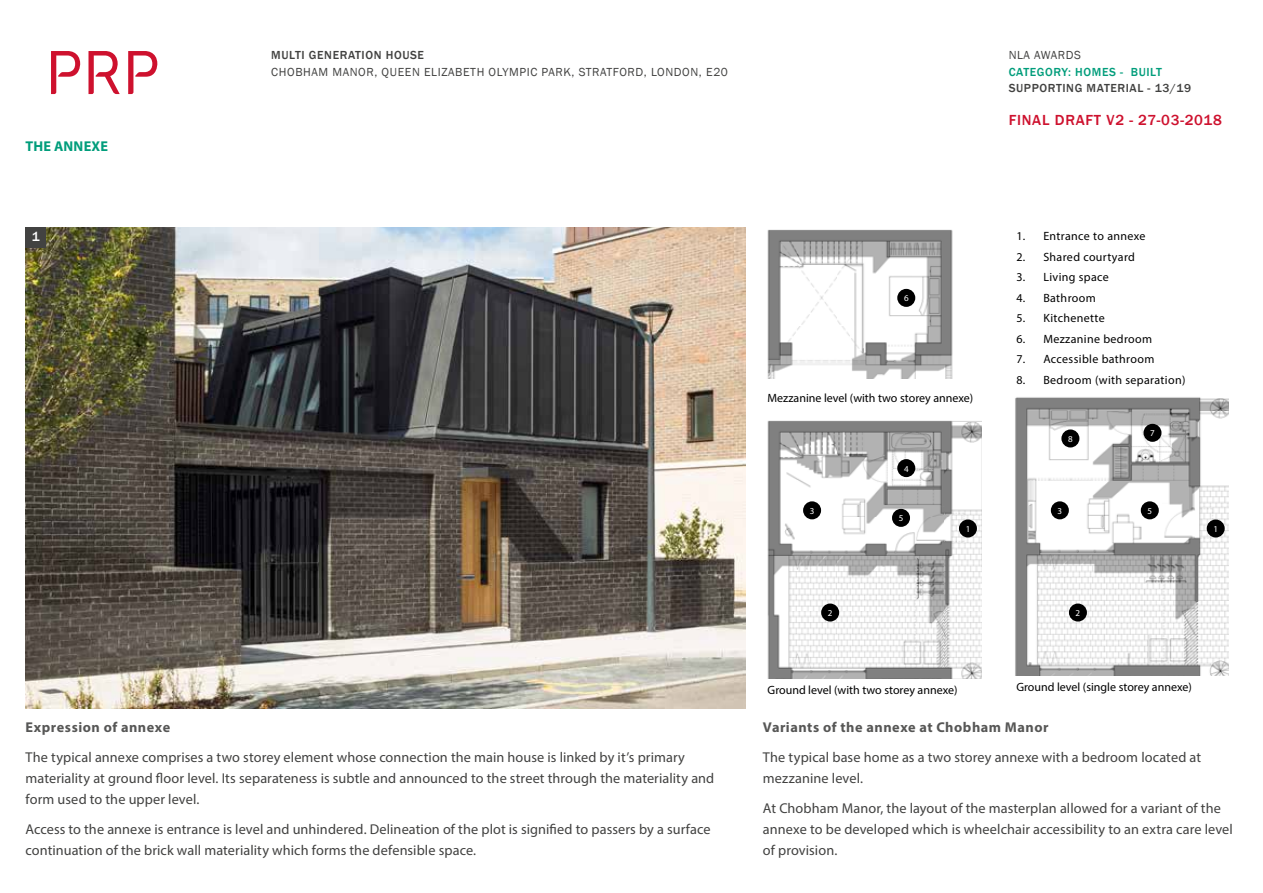
<style>
.page{position:relative;width:1263px;height:893px;background:#fff}
.page>*{position:absolute;margin:0;border:0;box-sizing:border-box;transform-origin:0 0}
.t1{font:500 15px "Franklin Gothic";letter-spacing:.05em;color:#ce112e}
.t2{font:14.25px/21px "Myriad Pro";letter-spacing:.005em;color:#414140}
.t3{font:700 14.25px "Myriad Pro";letter-spacing:.035em;color:#575756}
.t4{font:700 14.25px "Myriad Pro";letter-spacing:.015em;color:#009d7b}
.t5{font:500 13.5px "Franklin Gothic";color:#fff}
.t6{font:12px "Myriad Pro";letter-spacing:.025em;color:#000}
.t7{font:12px "Myriad Pro";color:#000}
.t8{font:12px "Franklin Gothic";letter-spacing:.05em;color:#424241}
.t9{font:500 12px "Franklin Gothic";letter-spacing:.05em;color:#414140}
.t10{font:500 12px "Franklin Gothic";letter-spacing:.05em;color:#009d7b}
.t11{font:9px "Myriad Pro";color:#fff}
</style>
<div class="page">
<svg style="left:51px;top:51px;width:29px;height:43px"></svg>
<svg style="left:128px;top:51px;width:29px;height:43px"></svg>
<svg style="left:88px;top:51px;width:32px;height:43px"></svg>
<img style="left:26px;top:227px;width:720px;height:482px">
<div style="left:26px;top:227px;width:20px;height:21px;background:#424241"></div>
<img style="left:767px;top:229px;width:177px;height:450px">
<img style="left:944px;top:378px;width:38px;height:301px">
<img style="left:944px;top:229px;width:9px;height:149px">
<img style="left:1015px;top:397px;width:213px;height:278px">
<div style="left:897px;top:289px;width:18px;height:18px;background:#000;border-radius:50%"></div>
<div style="left:959px;top:519px;width:18px;height:18px;background:#000;border-radius:50%"></div>
<div style="left:1207px;top:519px;width:18px;height:18px;background:#000;border-radius:50%"></div>
<div style="left:821px;top:603px;width:18px;height:18px;background:#000;border-radius:50%"></div>
<div style="left:803px;top:501px;width:18px;height:18px;background:#000;border-radius:50%"></div>
<div style="left:892px;top:509px;width:18px;height:18px;background:#000;border-radius:50%"></div>
<div style="left:1069px;top:603px;width:18px;height:18px;background:#000;border-radius:50%"></div>
<div style="left:1051px;top:501px;width:18px;height:18px;background:#000;border-radius:50%"></div>
<div style="left:1061px;top:429px;width:18px;height:18px;background:#000;border-radius:50%"></div>
<div style="left:897px;top:459px;width:18px;height:18px;background:#000;border-radius:50%"></div>
<div style="left:1143px;top:424px;width:18px;height:18px;background:#000;border-radius:50%"></div>
<div style="left:1141px;top:501px;width:18px;height:18px;background:#000;border-radius:50%"></div>
<p class="t9" style="left:271px;top:48px;width:154px">MULTI GENERATION HOUSE</p>
<p class="t8" style="left:271px;top:64px;width:458px">CHOBHAM MANOR, QUEEN ELIZABETH OLYMPIC PARK, STRATFORD, LONDON, E20</p>
<p class="t8" style="left:1009px;top:48px;width:74px">NLA AWARDS</p>
<p class="t10" style="left:1009px;top:65px;width:155px">CATEGORY: HOMES - BUILT</p>
<p class="t9" style="left:1009px;top:81px;width:184px">SUPPORTING MATERIAL - 13/19</p>
<p class="t1" style="left:1009px;top:111px;width:215px">FINAL DRAFT V2 - 27-03-2018</p>
<p class="t4" style="left:26px;top:137px;width:84px">THE ANNEXE</p>
<p class="t5" style="left:32px;top:228px;width:9px">1</p>
<p class="t11" style="left:904px;top:293px;width:6px">6</p>
<p class="t6" style="left:1016px;top:229px;width:131px">1. Entrance to annexe</p>
<p class="t6" style="left:1016px;top:249px;width:120px">2. Shared courtyard</p>
<p class="t6" style="left:1016px;top:270px;width:94px">3. Living space</p>
<p class="t6" style="left:1016px;top:290px;width:81px">4. Bathroom</p>
<p class="t6" style="left:1016px;top:311px;width:90px">5. Kitchenette</p>
<p class="t6" style="left:1016px;top:331px;width:137px">6. Mezzanine bedroom</p>
<p class="t6" style="left:1016px;top:352px;width:140px">7. Accessible bathroom</p>
<p class="t6" style="left:1016px;top:372px;width:171px">8. Bedroom (with separation)</p>
<p class="t7" style="left:767px;top:390px;width:207px">Mezzanine level (with two storey annexe)</p>
<p class="t11" style="left:1068px;top:433px;width:6px">8</p>
<p class="t11" style="left:1150px;top:428px;width:6px">7</p>
<p class="t11" style="left:904px;top:463px;width:6px">4</p>
<p class="t11" style="left:810px;top:505px;width:6px">3</p>
<p class="t11" style="left:899px;top:513px;width:6px">5</p>
<p class="t11" style="left:1057px;top:505px;width:6px">3</p>
<p class="t11" style="left:1147px;top:505px;width:6px">5</p>
<p class="t11" style="left:966px;top:523px;width:6px">1</p>
<p class="t11" style="left:1213px;top:523px;width:6px">1</p>
<p class="t11" style="left:828px;top:607px;width:6px">2</p>
<p class="t11" style="left:1076px;top:607px;width:6px">2</p>
<p class="t7" style="left:767px;top:682px;width:191px">Ground level (with two storey annexe)</p>
<p class="t7" style="left:1016px;top:679px;width:177px">Ground level (single storey annexe)</p>
<p class="t3" style="left:26px;top:718px;width:146px">Expression of annexe</p>
<p class="t2" style="left:26px;top:746px;width:690px">The typical annexe comprises a two storey element whose connection the main house is linked by it’s primary materiality at ground floor level. Its separateness is subtle and announced to the street through the materiality and form used to the upper level.</p>
<p class="t2" style="left:26px;top:818px;width:687px">Access to the annexe is entrance is level and unhindered. Delineation of the plot is signified to passers by a surface continuation of the brick wall materiality which forms the defensible space.</p>
<p class="t3" style="left:763px;top:718px;width:287px">Variants of the annexe at Chobham Manor</p>
<p class="t2" style="left:763px;top:747px;width:440px">The typical base home as a two storey annexe with a bedroom located at mezzanine level.</p>
<p class="t2" style="left:763px;top:798px;width:471px">At Chobham Manor, the layout of the masterplan allowed for a variant of the annexe to be developed which is wheelchair accessibility to an extra care level of provision.</p>
</div>
